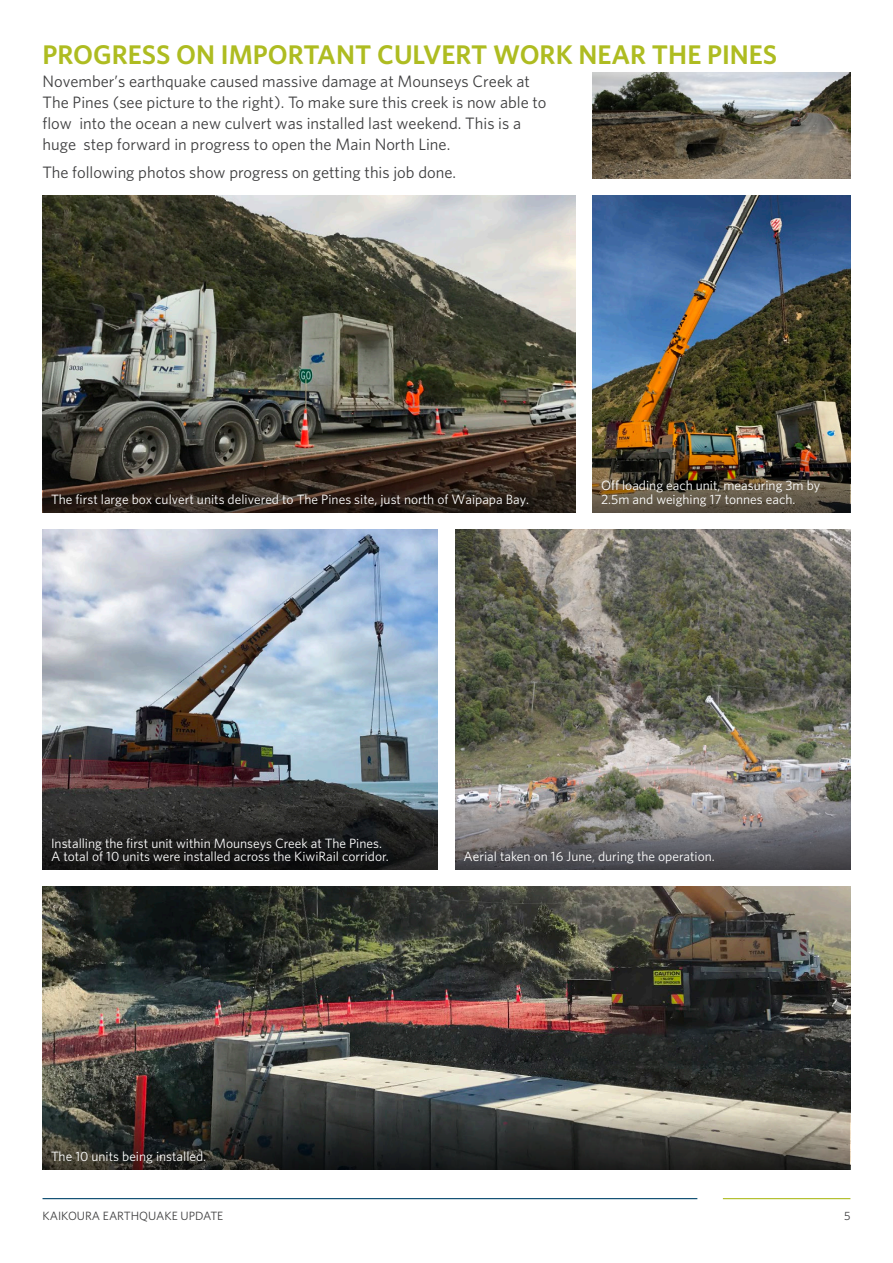
<style>
.page{position:relative;width:893px;height:1263px;background:#fff}
.page>*{position:absolute;margin:0;border:0;box-sizing:border-box;transform-origin:0 0}
.t1{font:600 27px "Whitney";color:#aebc21}
.body{font:16.5px/21px "Whitney";color:#3e3e3f}
.t2{font:13.5px/13.5px "Whitney";color:#fff}
.t3{font:12px "Whitney";color:#3e3e3f}
</style>
<div class="page">
<hr style="left:43px;top:1198px;width:654px;height:1px;background:#00446a">
<hr style="left:723px;top:1198px;width:127px;height:1px;background:#aebc21">
<img style="left:43px;top:196px;width:532px;height:251px">
<img style="left:592px;top:72px;width:258px;height:107px">
<img style="left:43px;top:529px;width:395px;height:275px">
<img style="left:455px;top:529px;width:395px;height:275px">
<img style="left:43px;top:887px;width:807px;height:217px">
<img style="left:592px;top:196px;width:258px;height:251px">
<img style="left:592px;top:447px;width:258px;height:65px">
<svg style="left:43px;top:447px;width:532px;height:65px;background:#372b22"></svg>
<svg style="left:43px;top:804px;width:395px;height:66px;background:#212221"></svg>
<svg style="left:455px;top:804px;width:395px;height:66px;background:#706e6f"></svg>
<svg style="left:43px;top:1104px;width:807px;height:65px;background:#494843"></svg>
<p class="t1" style="left:43px;top:37px;width:736px">PROGRESS ON IMPORTANT CULVERT WORK NEAR THE PINES</p>
<p class="body" style="left:43px;top:71px;width:506px">November’s earthquake caused massive damage at Mounseys Creek at The Pines (see picture to the right). To make sure this creek is now able to flow into the ocean a new culvert was installed last weekend. This is a huge step forward in progress to open the Main North Line.</p>
<p class="body" style="left:43px;top:161px;width:415px">The following photos show progress on getting this job done.</p>
<p class="t2" style="left:601px;top:479px;width:221px">Off loading each unit, measuring 3m by</p>
<p class="t2" style="left:51px;top:492px;width:480px">The first large box culvert units delivered to The Pines site, just north of Waipapa Bay.</p>
<p class="t2" style="left:601px;top:492px;width:196px">2.5m and weighing 17 tonnes each.</p>
<p class="t2" style="left:51px;top:836px;width:339px">Installing the first unit within Mounseys Creek at The Pines.<br>A total of 10 units were installed across the KiwiRail corridor.</p>
<p class="t2" style="left:463px;top:849px;width:253px">Aerial taken on 16 June, during the operation.</p>
<p class="t2" style="left:51px;top:1149px;width:157px">The 10 units being installed.</p>
<p class="t3" style="left:43px;top:1208px;width:182px">KAIKOURA EARTHQUAKE UPDATE</p>
<p class="t3" style="left:844px;top:1208px;width:8px">5</p>
</div>
